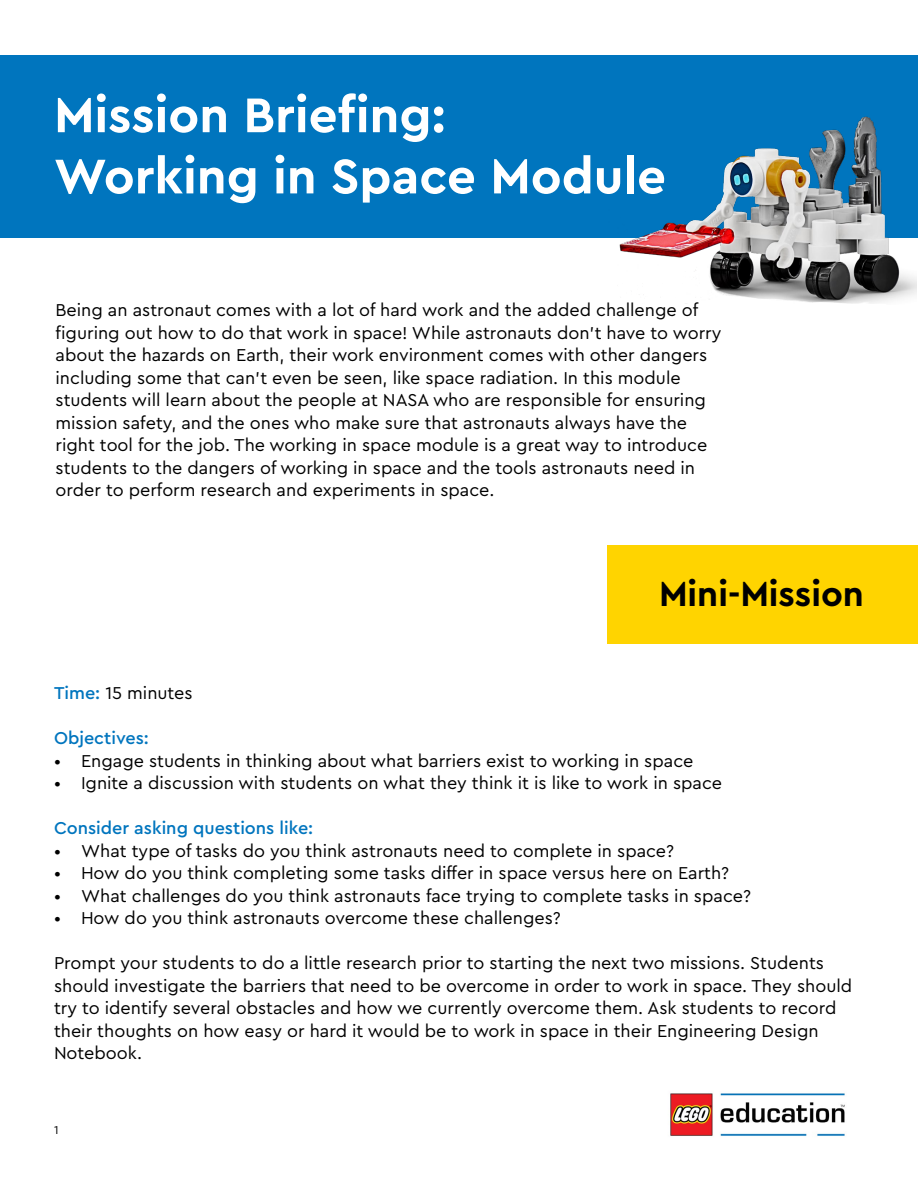
<style>
.page{position:relative;width:918px;height:1188px;background:#fff}
.page>*{position:absolute;margin:0;border:0;box-sizing:border-box;transform-origin:0 0}
.t1{font:700 51px/61.2px "Cera Pro";color:#fff}
.t2{font:700 36px "Cera Pro";color:#000}
.t3{font:18px/22.5px "Cera Pro";color:#000}
.t4{font:500 18px "Cera Pro";color:#0075be}
.t5{font:12px "Cera Pro";color:#000}
.s1{font-weight:500;color:#0075be}
</style>
<div class="page">
<img style="left:670px;top:1093px;width:175px;height:43px">
<div style="left:0;top:56px;width:918px;height:182px;background:#0075be"></div>
<div style="left:607px;top:545px;width:311px;height:99px;background:#ffd400"></div>
<img style="left:619px;top:116px;width:297px;height:188px">
<h1 class="t1" style="left:54px;top:82px;width:614px">Mission Briefing:<br>Working in Space Module</h1>
<p class="t3" style="left:56px;top:298px;width:667px">Being an astronaut comes with a lot of hard work and the added challenge of figuring out how to do that work in space! While astronauts don’t have to worry about the hazards on Earth, their work environment comes with other dangers including some that can’t even be seen, like space radiation. In this module students will learn about the people at NASA who are responsible for ensuring mission safety, and the ones who make sure that astronauts always have the right tool for the job. The working in space module is a great way to introduce students to the dangers of working in space and the tools astronauts need in order to perform research and experiments in space.</p>
<h2 class="t2" style="left:659px;top:570px;width:206px">Mini-Mission</h2>
<p class="t3" style="left:54px;top:681px;width:140px"><span class="s1">Time:</span> 15 minutes</p>
<p class="t4" style="left:54px;top:726px;width:97px">Objectives:</p>
<p class="t3" style="left:54px;top:749px;width:641px">• Engage students in thinking about what barriers exist to working in space</p>
<p class="t3" style="left:54px;top:771px;width:670px">• Ignite a discussion with students on what they think it is like to work in space</p>
<p class="t4" style="left:54px;top:816px;width:261px">Consider asking questions like:</p>
<p class="t3" style="left:54px;top:839px;width:622px">• What type of tasks do you think astronauts need to complete in space?</p>
<p class="t3" style="left:54px;top:861px;width:677px">• How do you think completing some tasks differ in space versus here on Earth?</p>
<p class="t3" style="left:54px;top:884px;width:699px">• What challenges do you think astronauts face trying to complete tasks in space?</p>
<p class="t3" style="left:54px;top:906px;width:508px">• How do you think astronauts overcome these challenges?</p>
<p class="t3" style="left:54px;top:951px;width:800px">Prompt your students to do a little research prior to starting the next two missions. Students should investigate the barriers that need to be overcome in order to work in space. They should try to identify several obstacles and how we currently overcome them. Ask students to record their thoughts on how easy or hard it would be to work in space in their Engineering Design Notebook.</p>
<p class="t5" style="left:54px;top:1122px;width:6px">1</p>
</div>
